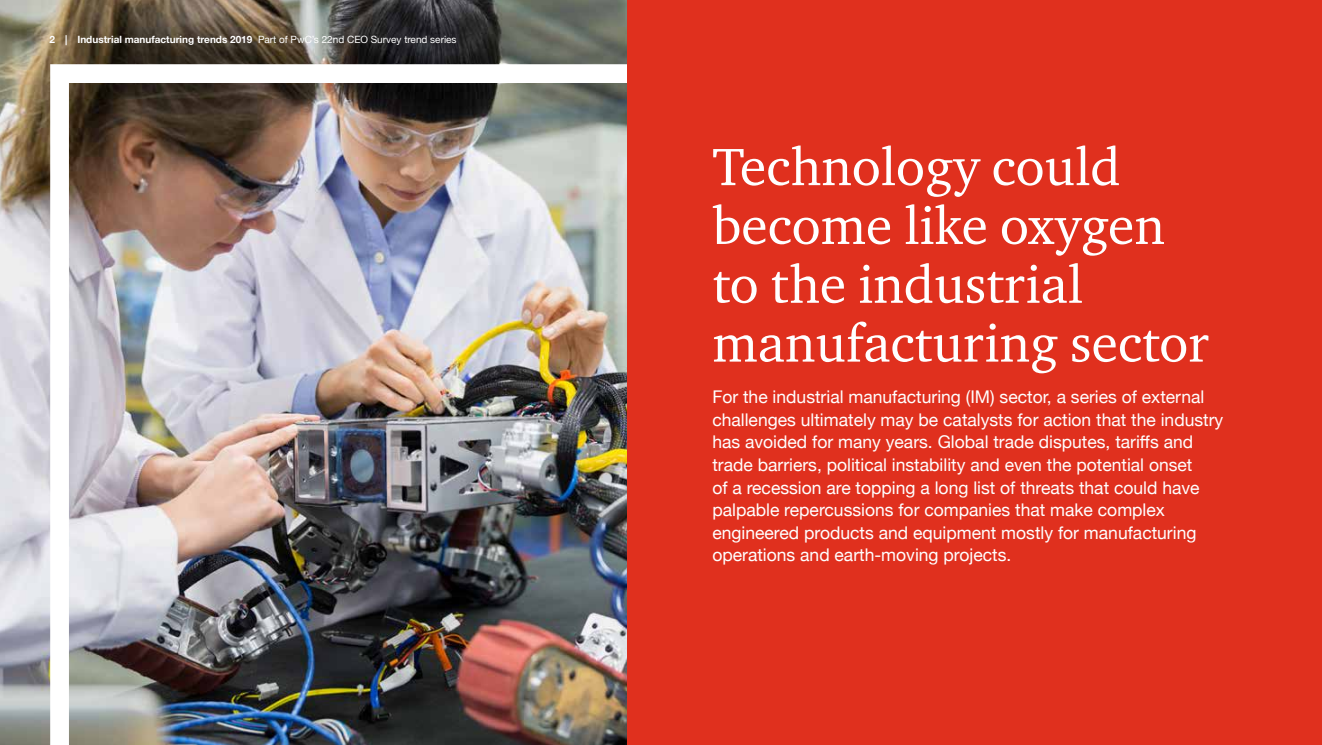
<style>
.page{position:relative;width:1322px;height:745px;background:#fff}
.page>*{position:absolute;margin:0;border:0;box-sizing:border-box;transform-origin:0 0}
.t1{font:53.75px/58.8px "Charter ITC";color:#fff}
.t2{font:17.5px/22.5px "Helvetica Neue";color:#fff}
.t3{font:700 10px "Helvetica Neue";color:#fff}
.s1{font-weight:400}
</style>
<div class="page">
<img style="left:0;top:0;width:627px;height:744px">
<img style="left:41px;top:55px;width:586px;height:689px">
<div style="left:627px;top:0;width:695px;height:744px;background:#e0301e"></div>
<p class="t3" style="left:50px;top:31px;width:408px">2 | Industrial manufacturing trends 2019 <span class="s1">Part of PwC’s 22nd CEO Survey trend series</span></p>
<h1 class="t1" style="left:712px;top:136px;width:498px">Technology could become like oxygen to the industrial manufacturing sector</h1>
<p class="t2" style="left:712px;top:386px;width:512px">For the industrial manufacturing (IM) sector, a series of external challenges ultimately may be catalysts for action that the industry has avoided for many years. Global trade disputes, tariffs and trade barriers, political instability and even the potential onset<br>of a recession are topping a long list of threats that could have palpable repercussions for companies that make complex engineered products and equipment mostly for manufacturing operations and earth-moving projects.</p>
</div>
